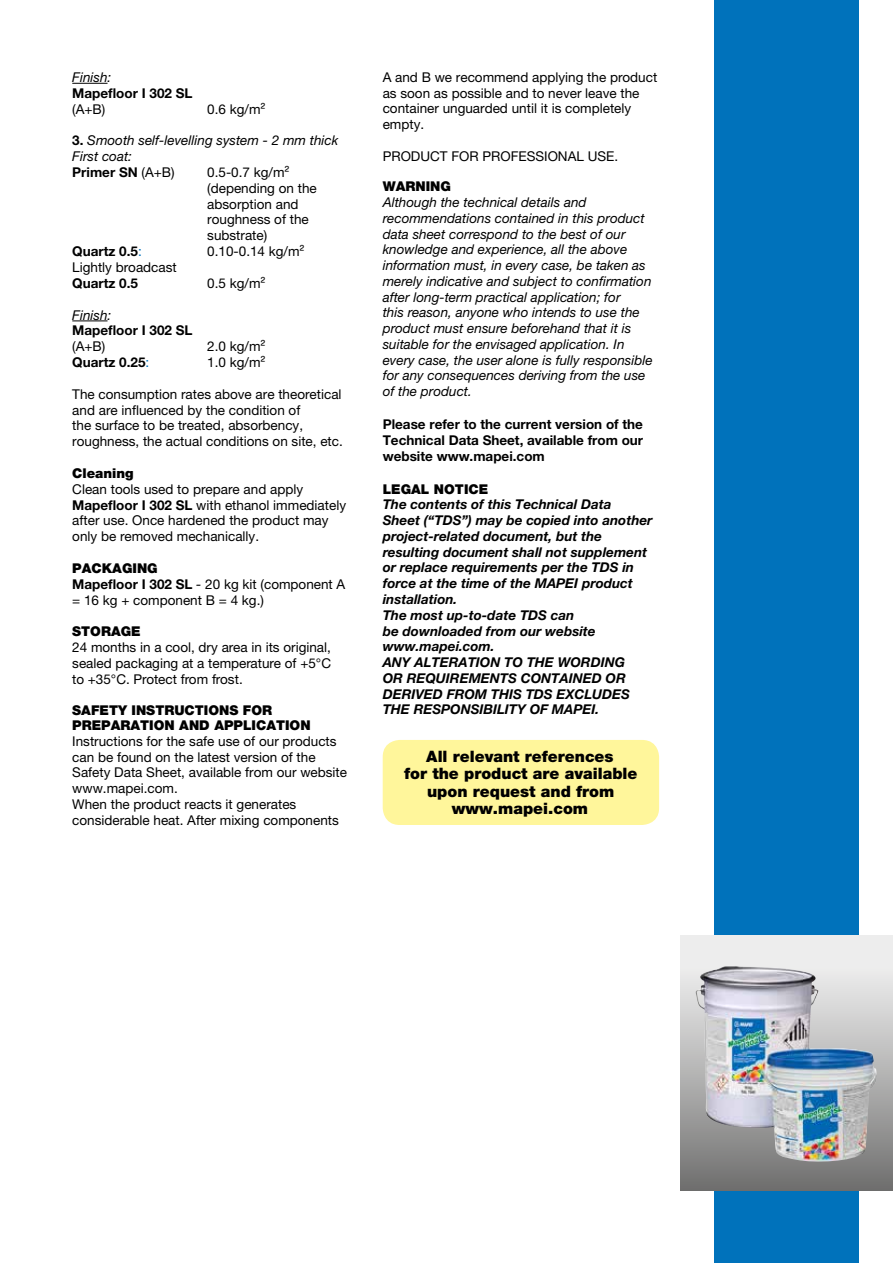
<style>
.page{position:relative;width:893px;height:1263px;background:#fff}
.page>*{position:absolute;margin:0;border:0;box-sizing:border-box;transform-origin:0 0}
.t1{font:900 15.75px/17.2px "Helvetica Neue LTW1 G";color:#000;text-align:center}
.t2{font:13.5px/15.9px "Helvetica Neue LTW1 G";color:#000}
.t3{font:italic 13.5px/15.8px "Helvetica Neue LTW1 G";color:#000}
.t4{font:italic 700 13.5px/15.8px "Helvetica Neue LTW1 G";color:#000}
.t5{font:700 13.5px/15.8px "Helvetica Neue LTW1 G";color:#000;text-align:justify}
.t6{font:900 13.5px/15.1px "Helvetica Neue LTW1 G";color:#000}
.s1{font-weight:700;font-style:normal}
.s2{font-style:normal}
.s3{font-weight:400;color:#0072bb}
.s4{font-weight:700}
.s5{font-weight:900}
.s6{font-style:italic}
</style>
<div class="page">
<div style="left:714px;top:0;width:145px;height:1263px;background:#0072bb"></div>
<hr style="left:72px;top:83px;width:36px;height:1px;background:#000">
<hr style="left:72px;top:321px;width:36px;height:1px;background:#000">
<div style="left:680px;top:935px;width:213px;height:256px;background:linear-gradient(to bottom,#fcfcfc,#737373)"></div>
<img style="left:695px;top:966px;width:183px;height:197px">
<div style="left:383px;top:740px;width:276px;height:85px;background:#fff69b;border-radius:17px"></div>
<p class="t3" style="left:72px;top:69px;width:41px">Finish:</p>
<p class="t5" style="left:72px;top:85px;width:122px">Mapefloor I 302 SL</p>
<p class="t2" style="left:72px;top:101px;width:35px">(A+B)</p>
<p class="t2" style="left:207px;top:101px;width:60px">0.6 kg/m²</p>
<p class="t3" style="left:72px;top:132px;width:268px"><span class="s1">3.</span> Smooth self-levelling system - 2 mm thick<br>First coat:<br><span class="s1">Primer SN</span> <span class="s2">(A+B)</span></p>
<p class="t2" style="left:207px;top:164px;width:111px">0.5-0.7 kg/m² (depending on the absorption and roughness of the substrate)</p>
<p class="t5" style="left:72px;top:243px;width:71px">Quartz 0.5<span class="s3">:</span></p>
<p class="t2" style="left:207px;top:243px;width:99px">0.10-0.14 kg/m²</p>
<p class="t2" style="left:72px;top:259px;width:106px">Lightly broadcast</p>
<p class="t5" style="left:72px;top:275px;width:67px">Quartz 0.5</p>
<p class="t2" style="left:207px;top:275px;width:60px">0.5 kg/m²</p>
<p class="t3" style="left:72px;top:307px;width:41px">Finish:</p>
<p class="t5" style="left:72px;top:323px;width:122px">Mapefloor I 302 SL</p>
<p class="t2" style="left:72px;top:338px;width:35px">(A+B)</p>
<p class="t2" style="left:207px;top:338px;width:60px">2.0 kg/m²</p>
<p class="t5" style="left:72px;top:354px;width:79px">Quartz 0.25<span class="s3">:</span></p>
<p class="t2" style="left:207px;top:354px;width:60px">1.0 kg/m²</p>
<p class="t2" style="left:72px;top:386px;width:272px">The consumption rates above are theoretical and are influenced by the condition of<br>the surface to be treated, absorbency, roughness, the actual conditions on site, etc.</p>
<p class="t6" style="left:72px;top:465px;width:63px">Cleaning</p>
<p class="t2" style="left:72px;top:481px;width:275px">Clean tools used to prepare and apply <span class="s4">Mapefloor I 302 SL</span> with ethanol immediately after use. Once hardened the product may only be removed mechanically.</p>
<p class="t2" style="left:72px;top:560px;width:275px"><span class="s5">PACKAGING<br></span><span class="s4">Mapefloor I 302 SL</span> <span class="s6">-</span> 20 kg kit (component A = 16 kg + component B = 4 kg.)</p>
<p class="t6" style="left:72px;top:624px;width:70px">STORAGE</p>
<p class="t2" style="left:72px;top:639px;width:260px;text-align:justify">24 months in a cool, dry area in its original, sealed packaging at a temperature of +5°C to +35°C. Protect from frost.</p>
<p class="t6" style="left:72px;top:702px;width:240px">SAFETY INSTRUCTIONS FOR<br>PREPARATION AND APPLICATION</p>
<p class="t2" style="left:72px;top:733px;width:276px">Instructions for the safe use of our products can be found on the latest version of the Safety Data Sheet, available from our website www.mapei.com.<br>When the product reacts it generates considerable heat. After mixing components</p>
<p class="t2" style="left:383px;top:69px;width:276px">A and B we recommend applying the product as soon as possible and to never leave the container unguarded until it is completely empty.</p>
<p class="t2" style="left:383px;top:148px;width:237px">PRODUCT FOR PROFESSIONAL USE.</p>
<p class="t6" style="left:383px;top:179px;width:70px">WARNING</p>
<p class="t3" style="left:383px;top:194px;width:271px">Although the technical details and recommendations contained in this product data sheet correspond to the best of our knowledge and experience, all the above information must, in every case, be taken as merely indicative and subject to confirmation after long-term practical application; for<br>this reason, anyone who intends to use the product must ensure beforehand that it is suitable for the envisaged application. In every case, the user alone is fully responsible for any consequences deriving from the use of the product.</p>
<p class="t5" style="left:383px;top:416px;width:262px">Please refer to the current version of the Technical Data Sheet, available from our website www.mapei.com</p>
<p class="t6" style="left:383px;top:481px;width:107px">LEGAL NOTICE</p>
<p class="t4" style="left:383px;top:497px;width:271px">The contents of this Technical Data<br>Sheet (“TDS”) may be copied into another project-related document, but the resulting document shall not supplement or replace requirements per the TDS in force at the time of the MAPEI product installation.<br>The most up-to-date TDS can<br>be downloaded from our website www.mapei.com.<br>ANY ALTERATION TO THE WORDING<br>OR REQUIREMENTS CONTAINED OR<br>DERIVED FROM THIS TDS EXCLUDES<br>THE RESPONSIBILITY OF MAPEI.</p>
<p class="t1" style="left:404px;top:748px;width:235px">All relevant references<br>for the product are available upon request and from www.mapei.com</p>
</div>
